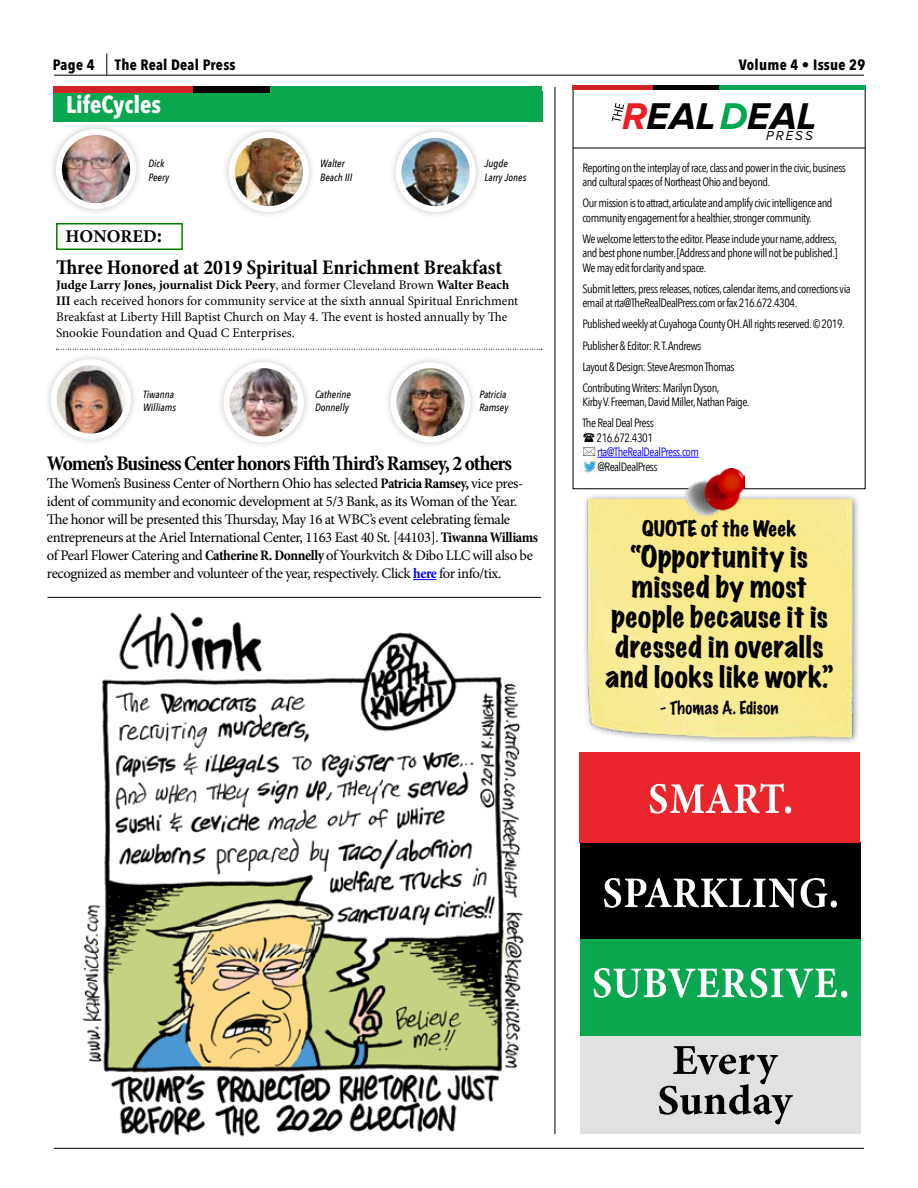
<style>
.page{position:relative;width:918px;height:1188px;background:#fff}
.page>*{position:absolute;margin:0;border:0;box-sizing:border-box;transform-origin:0 0}
.t1{font:italic 700 38.55px "Proxima Nova";color:#000}
.t2{font:expanded 27px/30px "Marker Felt";letter-spacing:.015em;color:#000;text-align:center}
.t3{font:700 24px "Avenir Next Condensed";color:#fff}
.t4{font:700 condensed 21px "Minion Pro";letter-spacing:-.045em;color:#000}
.t5{font:700 condensed 21px "Minion Pro";color:#000}
.t6{font:expanded 19.5px "Marker Felt";letter-spacing:.01em;color:#000}
.t7{font:700 18px "Minion Pro";color:#000}
.t8{font:100 16.5px "Marker Felt";letter-spacing:.015em;color:#000}
.t9{font:700 15px "Avenir Next Condensed";letter-spacing:.02em;color:#000}
.t10{font:14.7px/18px "Minion Pro";letter-spacing:-.03em;color:#000}
.t11{font:italic 13.5px "Proxima Nova";letter-spacing:.16em;color:#000}
.t12{font:13.2px/15.8px "Minion Pro";color:#000}
.t13{font:12px/14.4px "Avenir Next Condensed";letter-spacing:-.04em;color:#000}
.t14{font:12px "Avenir Next Condensed";letter-spacing:-.04em;color:#00f}
.t15{font:italic 500 10.5px/13.5px "Avenir Next Condensed";color:#000}
.s1{color:#ed1d24}
.s2{color:#00a651}
.s3{font-size:21px}
.s4{font-weight:700}
.s5{font-weight:700;font-stretch:condensed}
.s6{font-weight:700;font-stretch:condensed;color:#00f}
</style>
<div class="page">
<hr style="left:54px;top:75px;width:810px;height:1px;background:#000">
<svg style="left:107px;top:53px;width:1px;height:22px"></svg>
<div style="left:53px;top:91px;width:489px;height:30px;background:#0aa650"></div>
<div style="left:53px;top:86px;width:156px;height:7px;background:#d2232a"></div>
<div style="left:194px;top:86px;width:88px;height:7px;background:#000"></div>
<div style="left:271px;top:86px;width:271px;height:13px;background:#0aa650"></div>
<div style="left:49px;top:122px;width:95px;height:95px;background:#000;opacity:.21"></div>
<img style="left:59px;top:132px;width:74px;height:73px">
<div style="left:56px;top:129px;width:80px;height:80px;border:6px solid #fff;border-radius:50%"></div>
<div style="left:43px;top:352px;width:95px;height:95px;background:#000;opacity:.21"></div>
<img style="left:54px;top:362px;width:74px;height:74px;border-radius:37px">
<div style="left:51px;top:359px;width:80px;height:80px;border:6px solid #fff;border-radius:50%"></div>
<div style="left:221px;top:125px;width:96px;height:95px;background:#000;opacity:.21"></div>
<img style="left:232px;top:135px;width:74px;height:74px;border-radius:37px">
<div style="left:229px;top:132px;width:80px;height:80px;border:6px solid #fff;border-radius:50%"></div>
<div style="left:216px;top:355px;width:95px;height:95px;background:#000;opacity:.21"></div>
<img style="left:227px;top:365px;width:74px;height:74px;border-radius:37px">
<div style="left:224px;top:362px;width:80px;height:80px;border:6px solid #fff;border-radius:50%"></div>
<div style="left:388px;top:125px;width:95px;height:95px;background:#000;opacity:.21"></div>
<img style="left:399px;top:135px;width:74px;height:74px;border-radius:37px">
<div style="left:396px;top:132px;width:80px;height:80px;border:6px solid #fff;border-radius:50%"></div>
<div style="left:383px;top:355px;width:95px;height:95px;background:#000;opacity:.21"></div>
<img style="left:393px;top:365px;width:75px;height:74px;border-radius:37px">
<div style="left:390px;top:362px;width:81px;height:80px;border:6px solid #fff;border-radius:50%"></div>
<div style="left:56px;top:223px;width:127px;height:27px;border:2px solid #008000"></div>
<svg style="left:413px;top:579px;width:24px;height:1px"></svg>
<div style="left:580px;top:842px;width:280px;height:97px;background:#000"></div>
<svg style="left:573px;top:87px;width:293px;height:402px"></svg>
<div style="left:573px;top:85px;width:80px;height:5px;background:#d2232a"></div>
<div style="left:653px;top:85px;width:80px;height:5px;background:#000"></div>
<div style="left:719px;top:85px;width:146px;height:5px;background:#0aa650"></div>
<svg style="left:612px;top:103px;width:12px;height:18px"></svg>
<hr style="left:597px;top:457px;width:102px;height:1px;background:#00f">
<hr style="left:573px;top:148px;width:292px;height:1px;background:#000">
<img style="left:584px;top:499px;width:275px;height:244px">
<img style="left:683px;top:469px;width:62px;height:47px">
<img style="left:582px;top:459px;width:16px;height:15px">
<div style="left:580px;top:1036px;width:280px;height:98px;background:#e0e1e2"></div>
<svg style="left:659px;top:1046px;width:134px;height:78px"></svg>
<div style="left:580px;top:939px;width:280px;height:97px;background:#0aa650"></div>
<div style="left:580px;top:752px;width:280px;height:90px;background:#ea252c"></div>
<svg style="left:594px;top:968px;width:253px;height:30px"></svg>
<svg style="left:604px;top:878px;width:233px;height:30px"></svg>
<svg style="left:650px;top:783px;width:141px;height:31px"></svg>
<hr style="left:555px;top:87px;width:1px;height:1047px;background:#000">
<hr style="left:54px;top:1148px;width:810px;height:1px;background:#000">
<img style="left:72px;top:596px;width:460px;height:541px">
<hr style="left:48px;top:597px;width:493px;height:1px;background:#000">
<svg style="left:56px;top:349px;width:486px;height:1px"></svg>
<svg style="left:583px;top:433px;width:12px;height:23px"></svg>
<p class="t9" style="left:53px;top:56px;width:43px">Page 4</p>
<p class="t9" style="left:115px;top:55px;width:122px">The Real Deal Press</p>
<p class="t9" style="left:739px;top:55px;width:128px">Volume 4 • Issue 29</p>
<h3 class="t3" style="left:66px;top:90px;width:97px">LifeCycles</h3>
<h1 class="t1" style="left:622px;top:94px;width:196px"><span class="s1">R</span>EAL<span class="s2">D</span>EAL</h1>
<p class="t11" style="left:766px;top:128px;width:48px">PRESS</p>
<p class="t13" style="left:582px;top:160px;width:265px">Reporting on the interplay of race, class and power in the civic, business and cultural spaces of Northeast Ohio and beyond.</p>
<p class="t13" style="left:582px;top:195px;width:252px">Our mission is to attract, articulate and amplify civic intelligence and community engagement for a healthier, stronger community.</p>
<p class="t13" style="left:582px;top:231px;width:257px;text-align:justify">We welcome letters to the editor. Please include your name, address, and best phone number. [Address and phone will not be published.] We may edit for clarity and space.</p>
<p class="t13" style="left:582px;top:281px;width:270px">Submit letters, press releases, notices, calendar items, and corrections via email at rta@TheRealDealPress.com or fax 216.672.4304.</p>
<p class="t13" style="left:582px;top:313px;width:264px;line-height:21.1px">Published weekly at Cuyahoga County OH. All rights reserved. © 2019.<br>Publisher &amp; Editor: R. T. Andrews<br>Layout &amp; Design: Steve Aresmon Thomas<br>Contributing Writers: Marilyn Dyson,</p>
<p class="t13" style="left:582px;top:391px;width:169px;line-height:21.1px">Kirby V. Freeman, David Miller, Nathan Paige.<br>The Real Deal Press</p>
<p class="t13" style="left:597px;top:430px;width:58px">216.672.4301</p>
<p class="t14" style="left:597px;top:442px;width:103px">rta@TheRealDealPress.com</p>
<p class="t13" style="left:597px;top:459px;width:62px">@RealDealPress</p>
<p class="t15" style="left:148px;top:157px;width:22px">Dick<br>Peery</p>
<p class="t15" style="left:320px;top:157px;width:34px">Walter<br>Beach III</p>
<p class="t15" style="left:485px;top:157px;width:43px">Jugde<br>Larry Jones</p>
<h3 class="t7" style="left:66px;top:224px;width:98px">HONORED<span class="s3">:</span></h3>
<h3 class="t5" style="left:56px;top:252px;width:447px">Three Honored at 2019 Spiritual Enrichment Breakfast</h3>
<p class="t12" style="left:56px;top:277px;width:464px"><span class="s4">Judge Larry Jones, journalist Dick Peery</span>, and former Cleveland Brown <span class="s4">Walter Beach III</span> each received honors for community service at the sixth annual Spiritual Enrichment Breakfast at Liberty Hill Baptist Church on May 4. The event is hosted annually by The Snookie Foundation and Quad C Enterprises.</p>
<p class="t15" style="left:315px;top:387px;width:38px">Catherine<br>Donnelly</p>
<p class="t15" style="left:143px;top:387px;width:34px">Tiwanna<br>Williams</p>
<p class="t15" style="left:479px;top:387px;width:31px">Patricia<br>Ramsey</p>
<h3 class="t4" style="left:47px;top:449px;width:467px">Women’s Business Center honors Fifth Third’s Ramsey, 2 others</h3>
<p class="t10" style="left:47px;top:475px;width:493px">The Women’s Business Center of Northern Ohio has selected <span class="s5">Patricia Ramsey,</span> vice pres&shy;ident of community and economic development at 5/3 Bank, as its Woman of the Year.<br>The honor will be presented this Thursday, May 16 at WBC’s event celebrating female entrepreneurs at the Ariel International Center, 1163 East 40 St. [44103]. <span class="s5">Tiwanna Williams </span>of Pearl Flower Catering and <span class="s5">Catherine R. Donnelly</span> of Yourkvitch &amp; Dibo LLC will also be recognized as member and volunteer of the year, respectively. Click <span class="s6">here</span> for info/tix.</p>
<h3 class="t6" style="left:642px;top:513px;width:156px">QUOTE of the Week</h3>
<h2 class="t2" style="left:606px;top:542px;width:229px">“Opportunity is missed by most people because it is dressed in overalls and looks like work.”</h2>
<h3 class="t8" style="left:660px;top:695px;width:120px">- Thomas A. Edison</h3>
</div>
